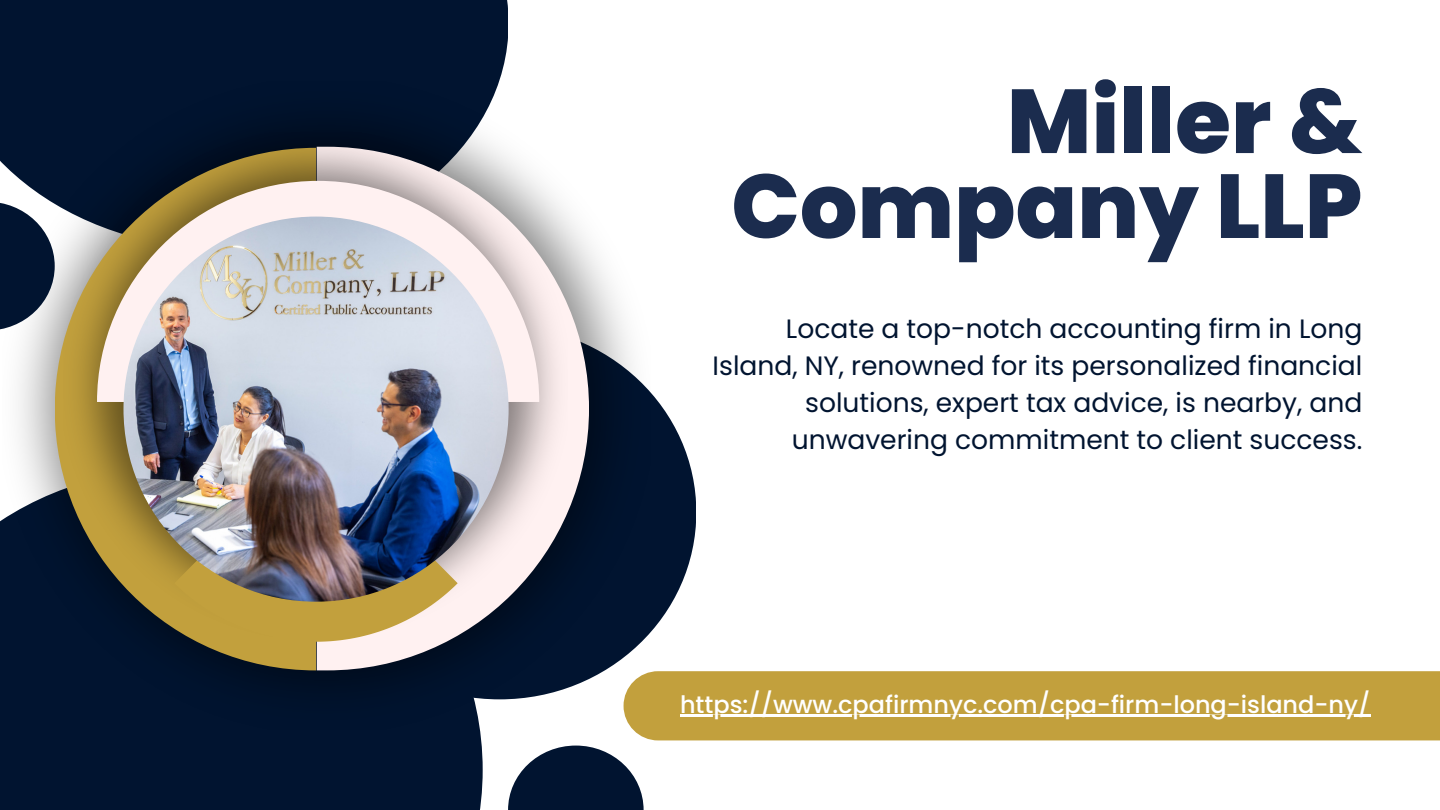
<style>
.page{position:relative;width:1440px;height:810px;background:#fff}
.page>*{position:absolute;margin:0;border:0;box-sizing:border-box;transform-origin:0 0}
.t1{font:800 90.5px/84.9px "Poppins";color:#1b2c4e;text-align:right}
.t2{font:26.5px/36.8px "Poppins";color:#011430;text-align:right}
.t3{font:500 24px "Poppins";color:#fff}
</style>
<div class="page">
<div style="left:303px;top:325px;width:393px;height:374px;background:#011430;border-radius:50%"></div>
<div style="left:0;top:470px;width:483px;height:340px;background:#011430"></div>
<div style="left:0;top:0;width:508px;height:249px;background:#011430"></div>
<img style="left:3px;top:81px;width:648px;height:648px">
<svg style="left:55px;top:148px;width:261px;height:522px"></svg>
<svg style="left:317px;top:147px;width:272px;height:523px"></svg>
<img style="left:63px;top:133px;width:504px;height:504px">
<svg style="left:97px;top:181px;width:442px;height:221px;fill:#fdefef"></svg>
<svg style="left:174px;top:542px;width:284px;height:100px;background:#c8aa5b"></svg>
<img style="left:123px;top:217px;width:385px;height:385px;border-radius:50%">
<div style="left:624px;top:671px;width:816px;height:69px;background:#c2a03d"></div>
<svg style="left:0;top:202px;width:55px;height:129px;fill:#011430"></svg>
<svg style="left:508px;top:746px;width:135px;height:64px;fill:#011430"></svg>
<hr style="left:680px;top:715px;width:690px;height:2px;background:#fff">
<p class="t1" style="left:731px;top:79px;width:633px">Miller &amp;<br>Company LLP</p>
<p class="t2" style="left:713px;top:311px;width:651px">Locate a top-notch accounting firm in Long Island, NY, renowned for its personalized financial solutions, expert tax advice, is nearby, and unwavering commitment to client success.</p>
<p class="t3" style="left:680px;top:688px;width:692px">https://www.cpafirmnyc.com/cpa-firm-long-island-ny/</p>
</div>
